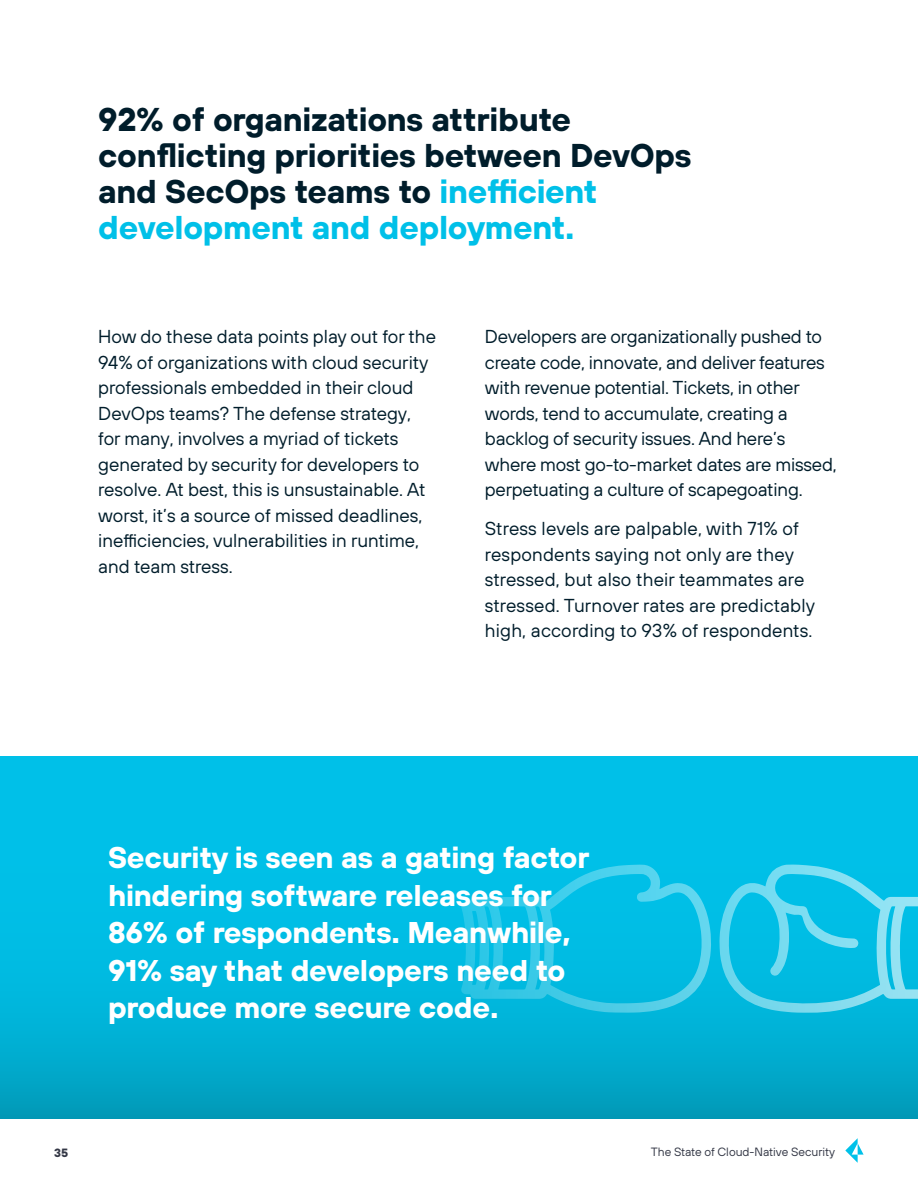
<style>
.page{position:relative;width:918px;height:1188px;background:#fff}
.page>*{position:absolute;margin:0;border:0;box-sizing:border-box;transform-origin:0 0}
.t1{font:700 33px/36px "TT Hoves";letter-spacing:-.01em;color:#001d2b}
.t2{font:700 30px/37.5px "TT Hoves";letter-spacing:-.01em;color:#fff}
.t3{font:18.75px/25.5px "TT Hoves";color:#001d2b}
.t4{font:12px "TT Hoves";color:#333745}
.t5{font:700 12px "TT Hoves";color:#333745}
.s1{color:#00c0e8}
</style>
<div class="page">
<svg style="left:845px;top:1138px;width:19px;height:25px"></svg>
<svg style="left:0;top:756px;width:918px;height:363px;background:#00b6db"></svg>
<svg style="left:719px;top:865px;width:199px;height:148px;background:#22c5e6"></svg>
<svg style="left:460px;top:864px;width:251px;height:149px;background:#10c0e4"></svg>
<h1 class="t1" style="left:98px;top:100px;width:595px">92% of organizations attribute conflicting priorities between DevOps and SecOps teams to <span class="s1">inefficient development and deployment.</span></h1>
<p class="t3" style="left:98px;top:324px;width:339px">How do these data points play out for the 94% of organizations with cloud security professionals embedded in their cloud DevOps teams? The defense strategy, for many, involves a myriad of tickets generated by security for developers to resolve. At best, this is unsustainable. At worst, it’s a source of missed deadlines, inefficiencies, vulnerabilities in runtime, and team stress.</p>
<p class="t3" style="left:485px;top:324px;width:353px">Developers are organizationally pushed to create code, innovate, and deliver features with revenue potential. Tickets, in other words, tend to accumulate, creating a backlog of security issues. And here’s where most go-to-market dates are missed, perpetuating a culture of scapegoating.</p>
<p class="t3" style="left:485px;top:516px;width:332px">Stress levels are palpable, with 71% of respondents saying not only are they stressed, but also their teammates are stressed. Turnover rates are predictably high, according to 93% of respondents.</p>
<h2 class="t2" style="left:108px;top:838px;width:483px">Security is seen as a gating factor hindering software releases for<br>86% of respondents. Meanwhile,<br>91% say that developers need to produce more secure code.</h2>
<p class="t5" style="left:54px;top:1144px;width:16px">35</p>
<p class="t4" style="left:651px;top:1144px;width:186px">The State of Cloud-Native Security</p>
</div>
